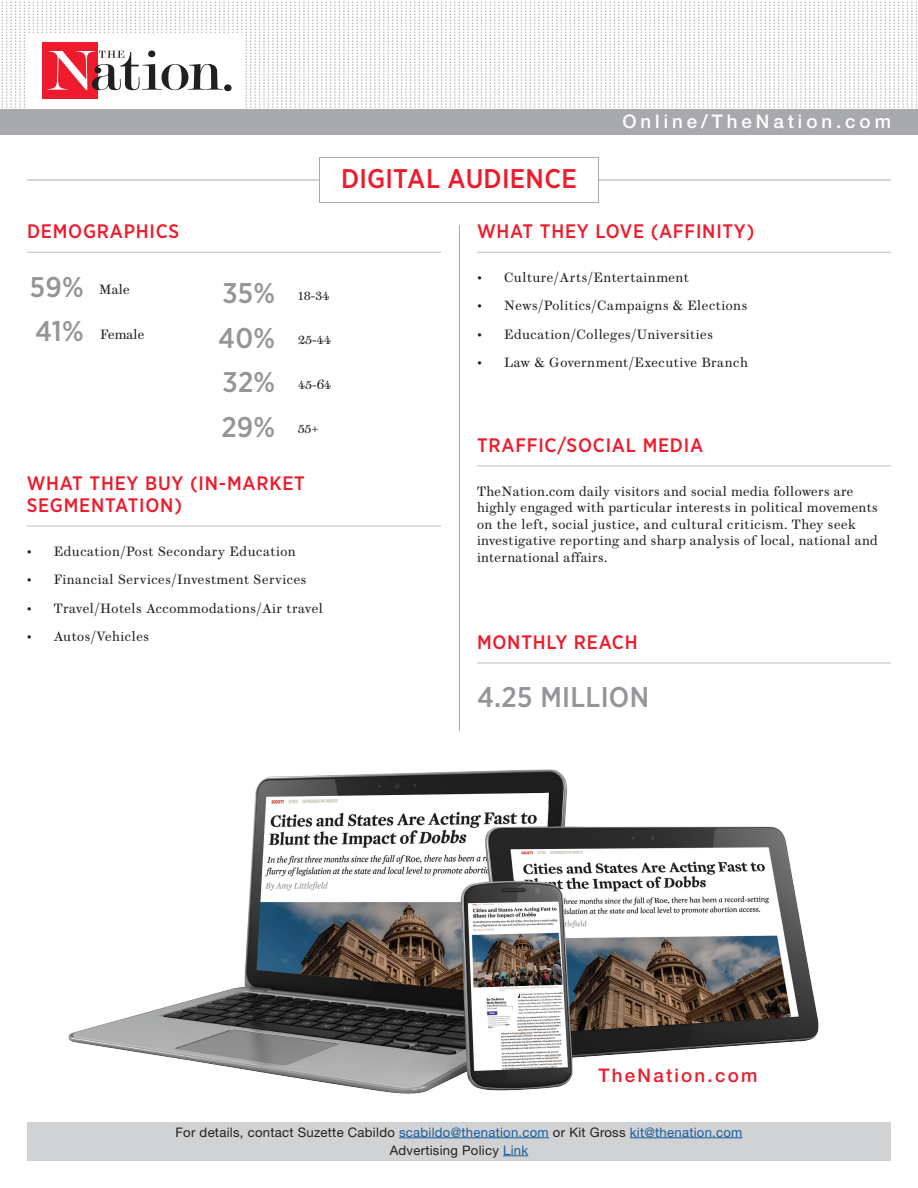
<style>
.page{position:relative;width:918px;height:1188px;background:#fff}
.page>*{position:absolute;margin:0;border:0;box-sizing:border-box;transform-origin:0 0}
.percent_number{font:500 28.5px "Gotham Narrow";letter-spacing:.01em;color:#939598}
.box_hed{font:500 27px "Gotham Narrow";letter-spacing:.01em;color:#ee1b2c}
.gotham_A_hed{font:500 19.5px/22.5px "Gotham Narrow";letter-spacing:.04em;color:#ee1b2c}
.top_hed{font:500 18.75px "Helvetica Neue LT Pro";letter-spacing:.21em;color:#fff}
.top_hed-2{font:500 18.75px "Helvetica Neue LT Pro";letter-spacing:.12em;color:#ee1b2c}
.BODY_PARAGRAPH{font:13.5px/16.5px "Brunel Text";letter-spacing:.035em;color:#231f20}
.t1{font:13.2px/18px "Helvetica Neue LT Pro";letter-spacing:.02em;color:#231f20;text-align:center}
.s1{color:#175d9e}
</style>
<div class="page">
<hr style="left:477px;top:466px;width:414px;height:1px;background:#bcbdc0">
<hr style="left:477px;top:663px;width:414px;height:1px;background:#bcbdc0">
<hr style="left:27px;top:180px;width:864px;height:1px;background:#a8a9ad">
<div style="left:320px;top:166px;width:278px;height:28px;background:#fff"></div>
<div style="left:319px;top:157px;width:280px;height:46px;border:1px solid #a8a9ad"></div>
<hr style="left:27px;top:252px;width:414px;height:1px;background:#bcbdc0">
<hr style="left:459px;top:225px;width:1px;height:506px;background:#a8a9ad">
<img style="left:68px;top:770px;width:751px;height:324px">
<hr style="left:27px;top:526px;width:414px;height:1px;background:#bcbdc0">
<hr style="left:477px;top:252px;width:414px;height:1px;background:#bcbdc0">
<div style="left:0;top:109px;width:918px;height:25px;background:#a8a9ad"></div>
<svg style="left:1px;top:2px;width:916px;height:106px"></svg>
<div style="left:27px;top:1123px;width:864px;height:38px;background:#d1d2d4"></div>
<hr style="left:399px;top:1137px;width:150px;height:1px;background:#175d9e">
<hr style="left:630px;top:1137px;width:113px;height:1px;background:#175d9e">
<svg style="left:503px;top:1155px;width:25px;height:1px"></svg>
<p class="top_hed" style="left:622px;top:110px;width:270px">Online/TheNation.com</p>
<p class="box_hed" style="left:341px;top:162px;width:237px">DIGITAL AUDIENCE</p>
<p class="gotham_A_hed" style="left:27px;top:220px;width:154px">DEMOGRAPHICS</p>
<p class="percent_number" style="left:30px;top:269px;width:55px">59%</p>
<p class="BODY_PARAGRAPH" style="left:99px;top:281px;width:32px">Male</p>
<p class="percent_number" style="left:35px;top:313px;width:50px">41%</p>
<p class="BODY_PARAGRAPH" style="left:100px;top:326px;width:45px">Female</p>
<p class="percent_number" style="left:223px;top:275px;width:54px">35%</p>
<p class="BODY_PARAGRAPH" style="left:298px;top:287px;width:33px">18-34</p>
<p class="percent_number" style="left:218px;top:320px;width:58px">40%</p>
<p class="BODY_PARAGRAPH" style="left:298px;top:332px;width:34px">25-44</p>
<p class="percent_number" style="left:223px;top:364px;width:54px">32%</p>
<p class="BODY_PARAGRAPH" style="left:298px;top:377px;width:35px">45-64</p>
<p class="percent_number" style="left:221px;top:409px;width:55px">29%</p>
<p class="BODY_PARAGRAPH" style="left:298px;top:420px;width:22px">55+</p>
<p class="gotham_A_hed" style="left:27px;top:471px;width:280px">WHAT THEY BUY (IN-MARKET<br>SEGMENTATION)</p>
<p class="BODY_PARAGRAPH" style="left:27px;top:543px;width:271px">• Education/Post Secondary Education</p>
<p class="BODY_PARAGRAPH" style="left:27px;top:571px;width:281px">• Financial Services/Investment Services</p>
<p class="BODY_PARAGRAPH" style="left:27px;top:600px;width:298px">• Travel/Hotels Accommodations/Air travel</p>
<p class="BODY_PARAGRAPH" style="left:27px;top:628px;width:124px">• Autos/Vehicles</p>
<p class="gotham_A_hed" style="left:477px;top:220px;width:279px">WHAT THEY LOVE (AFFINITY)</p>
<p class="BODY_PARAGRAPH" style="left:477px;top:269px;width:213px">• Culture/Arts/Entertainment</p>
<p class="BODY_PARAGRAPH" style="left:477px;top:297px;width:272px">• News/Politics/Campaigns &amp; Elections</p>
<p class="BODY_PARAGRAPH" style="left:477px;top:326px;width:237px">• Education/Colleges/Universities</p>
<p class="BODY_PARAGRAPH" style="left:477px;top:354px;width:272px">• Law &amp; Government/Executive Branch</p>
<p class="gotham_A_hed" style="left:477px;top:434px;width:228px">TRAFFIC/SOCIAL MEDIA</p>
<p class="BODY_PARAGRAPH" style="left:477px;top:483px;width:402px">TheNation.com daily visitors and social media followers are highly engaged with particular interests in political movements on the left, social justice, and cultural criticism. They seek investigative reporting and sharp analysis of local, national and international affairs.</p>
<p class="gotham_A_hed" style="left:477px;top:631px;width:162px">MONTHLY REACH</p>
<p class="percent_number" style="left:477px;top:679px;width:174px">4.25 MILLION</p>
<p class="top_hed-2" style="left:598px;top:1064px;width:160px">TheNation.com</p>
<p class="t1" style="left:175px;top:1123px;width:569px">For details, contact Suzette Cabildo <span class="s1">scabildo@thenation.com</span> or Kit Gross <span class="s1">kit@thenation.com<br></span>Advertising Policy <span class="s1">Link</span></p>
</div>
